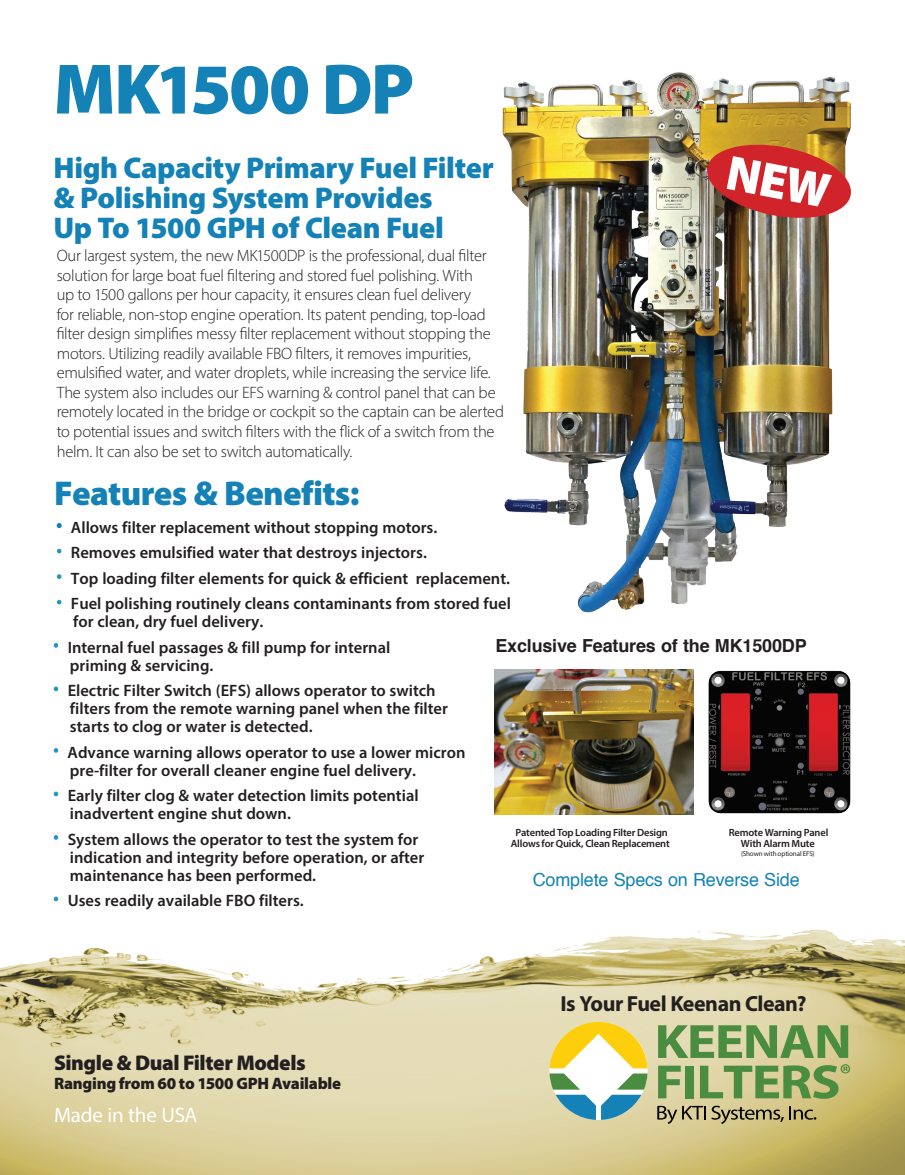
<style>
.page{position:relative;width:905px;height:1175px;background:#fff}
.page>*{position:absolute;margin:0;border:0;box-sizing:border-box;transform-origin:0 0}
.t1{font:900 72px "Myriad Pro";letter-spacing:-.03em;color:#1482b6}
.t2{font:900 34.5px "Myriad Pro";letter-spacing:-.02em;color:#1482b6}
.t3{font:900 30px/30px "Myriad Pro";letter-spacing:-.01em;color:#1482b6}
.t4{font:700 21.9px "Myriad Pro";letter-spacing:-.02em;color:#231f20}
.t5{font:900 21.3px "Myriad Pro";letter-spacing:-.02em;color:#231f20}
.t6{font:21px "Myriad Pro";letter-spacing:-.01em;color:#fff}
.t7{font:700 18px "Helvetica";letter-spacing:-.01em;color:#231f20}
.t8{font:18px "Helvetica";letter-spacing:-.01em;color:#1482b6}
.t9{font:900 16.65px "Myriad Pro";letter-spacing:-.015em;color:#231f20}
.t10{font:600 16.5px/18px "Myriad Pro";color:#231f20}
.t11{font:300 16.5px/19.5px "Myriad Pro";letter-spacing:-.02em;color:#231f20}
.t12{font:600 10.5px/11.1px "Myriad Pro";letter-spacing:-.015em;color:#231f20;text-align:center}
.t13{font:7.05px "Myriad Pro";letter-spacing:-.015em;color:#231f20}
</style>
<div class="page">
<img style="left:0;top:929px;width:904px;height:245px">
<svg style="left:549px;top:1021px;width:98px;height:98px"></svg>
<svg style="left:658px;top:1025px;width:190px;height:33px;background:#89ab6c"></svg>
<svg style="left:658px;top:1065px;width:22px;height:33px"></svg>
<div style="left:685px;top:1065px;width:9px;height:33px;background:#4b8d40"></div>
<svg style="left:700px;top:1064px;width:150px;height:34px;background:#96ae6d"></svg>
<svg style="left:657px;top:1105px;width:126px;height:19px;background:#a79d71"></svg>
<svg style="left:789px;top:1105px;width:27px;height:14px"></svg>
<img style="left:494px;top:670px;width:183px;height:144px">
<img style="left:502px;top:72px;width:349px;height:541px">
<img style="left:677px;top:669px;width:174px;height:146px">
<svg style="left:703px;top:140px;width:148px;height:83px;background:#c14a3b"></svg>
<h1 class="t1" style="left:53px;top:41px;width:362px">MK1500 DP</h1>
<h3 class="t3" style="left:53px;top:151px;width:442px">High Capacity Primary Fuel Filter &amp; Polishing System Provides<br>Up To 1500 GPH of Clean Fuel</h3>
<p class="t11" style="left:57px;top:246px;width:449px">Our largest system, the new MK1500DP is the professional, dual filter solution for large boat fuel filtering and stored fuel polishing. With<br>up to 1500 gallons per hour capacity, it ensures clean fuel delivery<br>for reliable, non-stop engine operation. Its patent pending, top-load filter design simplifies messy filter replacement without stopping the motors. Utilizing readily available FBO filters, it removes impurities, emulsified water, and water droplets, while increasing the service life.<br>The system also includes our EFS warning &amp; control panel that can be remotely located in the bridge or cockpit so the captain can be alerted to potential issues and switch filters with the flick of a switch from the helm. It can also be set to switch automatically.</p>
<h2 class="t2" style="left:54px;top:470px;width:307px">Features &amp; Benefits:</h2>
<p class="t10" style="left:57px;top:518px;width:382px"><sup>•</sup> Allows filter replacement without stopping motors.</p>
<p class="t10" style="left:57px;top:543px;width:372px"><sup>•</sup> Removes emulsified water that destroys injectors.</p>
<p class="t10" style="left:57px;top:569px;width:455px"><sup>•</sup> Top loading filter elements for quick &amp; efficient replacement.</p>
<p class="t10" style="left:73px;top:594px;width:439px;text-indent:-17px"><sup>•</sup> Fuel polishing routinely cleans contaminants from stored fuel for clean, dry fuel delivery.</p>
<p class="t10" style="left:70px;top:637px;width:322px;text-indent:-17px"><sup>•</sup> Internal fuel passages &amp; fill pump for internal priming &amp; servicing.</p>
<p class="t10" style="left:70px;top:681px;width:379px;text-indent:-17px"><sup>•</sup> Electric Filter Switch (EFS) allows operator to switch filters from the remote warning panel when the filter starts to clog or water is detected.</p>
<p class="t10" style="left:70px;top:742px;width:397px;text-indent:-17px"><sup>•</sup> Advance warning allows operator to use a lower micron pre-filter for overall cleaner engine fuel delivery.</p>
<p class="t10" style="left:70px;top:786px;width:350px;text-indent:-17px"><sup>•</sup> Early filter clog &amp; water detection limits potential inadvertent engine shut down.</p>
<p class="t10" style="left:70px;top:829px;width:356px;text-indent:-17px"><sup>•</sup> System allows the operator to test the system for indication and integrity before operation, or after maintenance has been performed.</p>
<p class="t10" style="left:53px;top:891px;width:252px"><sup>•</sup> Uses readily available FBO filters.</p>
<p class="t7" style="left:495px;top:631px;width:313px">Exclusive Features of the MK1500DP</p>
<p class="t12" style="left:511px;top:826px;width:160px">Patented Top Loading Filter Design<br>Allows for Quick, Clean Replacement</p>
<p class="t12" style="left:728px;top:826px;width:101px">Remote Warning Panel<br>With Alarm Mute</p>
<p class="t13" style="left:741px;top:849px;width:75px">(Shown with optional EFS)</p>
<p class="t8" style="left:532px;top:865px;width:268px">Complete Specs on Reverse Side</p>
<p class="t5" style="left:54px;top:1048px;width:253px">Single &amp; Dual Filter Models</p>
<p class="t9" style="left:54px;top:1071px;width:288px">Ranging from 60 to 1500 GPH Available</p>
<p class="t6" style="left:54px;top:1102px;width:145px">Made in the USA</p>
<h3 class="t4" style="left:560px;top:989px;width:247px">Is Your Fuel Keenan Clean?</h3>
</div>
